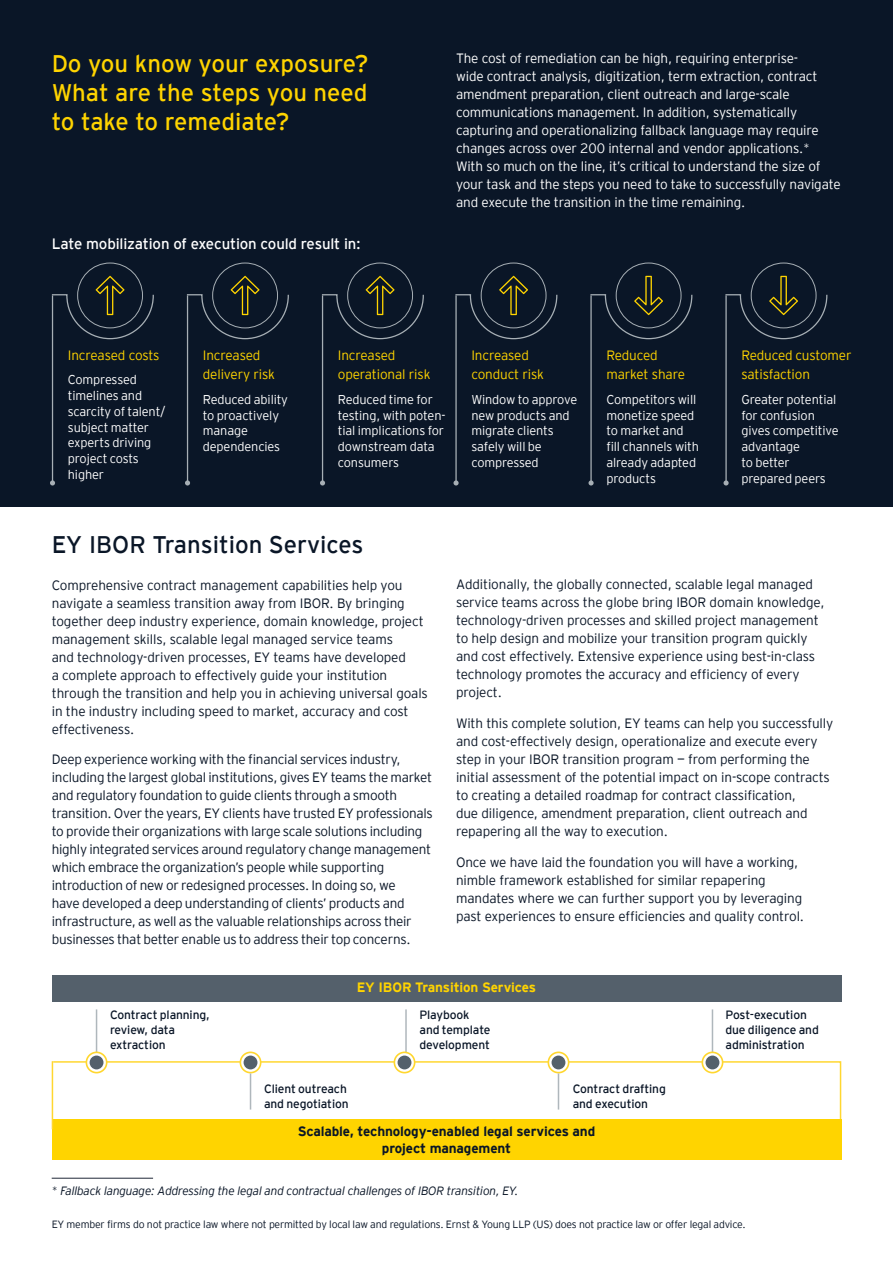
<style>
.page{position:relative;width:893px;height:1263px;background:#fff}
.page>*{position:absolute;margin:0;border:0;box-sizing:border-box;transform-origin:0 0}
.t1{font:24px/28.8px "EY Interstate";color:#ffd400;text-align:justify}
.t2{font:24px "EY Interstate";color:#0a1627}
.t3{font:15px "EY Interstate";letter-spacing:-.01em;color:#fff}
.t4{font:300 13.5px/18px "EY Interstate";letter-spacing:-.01em;color:#0a1627}
.t5{font:300 13.5px/18px "EY Interstate";letter-spacing:-.01em;color:#fff}
.t6{font:300 13.5px/18.8px "EY Interstate";letter-spacing:-.01em;color:#ffd400}
.t7{font:700 13.5px/16.2px "EY Interstate";letter-spacing:-.01em;color:#0a1627;text-align:center}
.t8{font:700 13.5px "EY Interstate";letter-spacing:-.01em;color:#ffd400}
.t9{font:300 12.75px/15.8px "EY Interstate";letter-spacing:-.01em;color:#fff}
.t10{font:12px/15px "EY Interstate";letter-spacing:-.01em;color:#0a1627}
.t11{font:italic 300 12px "EY Interstate";letter-spacing:-.02em;color:#0a1627}
.t12{font:300 10.5px "EY Interstate";letter-spacing:-.02em;color:#0a1627}
.s1{font-style:normal}
</style>
<div class="page">
<div style="left:0;top:0;width:893px;height:507px;background:#0a1627"></div>
<hr style="left:52px;top:1178px;width:101px;height:1px;background:#1f2736">
<svg style="left:51px;top:276px;width:103px;height:64px"></svg>
<hr style="left:52px;top:295px;width:1px;height:188px;background:#a7afb5">
<svg style="left:50px;top:480px;width:5px;height:5px"></svg>
<svg style="left:186px;top:276px;width:103px;height:64px"></svg>
<hr style="left:187px;top:295px;width:1px;height:188px;background:#a7afb5">
<svg style="left:185px;top:480px;width:5px;height:5px"></svg>
<svg style="left:321px;top:276px;width:103px;height:64px"></svg>
<hr style="left:322px;top:295px;width:1px;height:188px;background:#a7afb5">
<svg style="left:320px;top:480px;width:5px;height:5px"></svg>
<svg style="left:455px;top:276px;width:103px;height:64px"></svg>
<hr style="left:455px;top:295px;width:2px;height:188px;background:#a7afb5">
<svg style="left:453px;top:480px;width:6px;height:5px"></svg>
<svg style="left:590px;top:276px;width:103px;height:64px"></svg>
<hr style="left:590px;top:295px;width:2px;height:188px;background:#a7afb5">
<svg style="left:588px;top:480px;width:6px;height:5px"></svg>
<svg style="left:725px;top:276px;width:103px;height:64px"></svg>
<hr style="left:725px;top:295px;width:2px;height:188px;background:#a7afb5">
<svg style="left:723px;top:480px;width:6px;height:5px"></svg>
<svg style="left:53px;top:1060px;width:789px;height:84px"></svg>
<div style="left:52px;top:1119px;width:789px;height:40px;background:#ffd400"></div>
<hr style="left:52px;top:1061px;width:1px;height:68px;background:#ffd730">
<div style="left:52px;top:975px;width:789px;height:27px;background:#54606b"></div>
<div style="left:242px;top:1054px;width:17px;height:17px;background:#54606b;border-radius:50%"></div>
<div style="left:241px;top:1053px;width:19px;height:19px;border:3px solid #fff;border-radius:50%"></div>
<div style="left:240px;top:1051px;width:21px;height:22px;border:2px solid #ffd730;border-radius:50%"></div>
<div style="left:550px;top:1054px;width:17px;height:17px;background:#54606b;border-radius:50%"></div>
<div style="left:549px;top:1053px;width:19px;height:19px;border:3px solid #fff;border-radius:50%"></div>
<div style="left:547px;top:1051px;width:22px;height:22px;border:2px solid #ffd730;border-radius:50%"></div>
<hr style="left:96px;top:1009px;width:1px;height:49px;background:#afb7bc">
<hr style="left:250px;top:1073px;width:1px;height:36px;background:#afb7bc">
<hr style="left:558px;top:1073px;width:1px;height:36px;background:#afb7bc">
<hr style="left:405px;top:1009px;width:2px;height:49px;background:#afb7bc">
<div style="left:396px;top:1054px;width:17px;height:17px;background:#54606b;border-radius:50%"></div>
<div style="left:395px;top:1053px;width:19px;height:19px;border:3px solid #fff;border-radius:50%"></div>
<div style="left:394px;top:1051px;width:21px;height:22px;border:2px solid #ffd730;border-radius:50%"></div>
<hr style="left:712px;top:1009px;width:1px;height:49px;background:#afb7bc">
<div style="left:88px;top:1054px;width:17px;height:17px;background:#54606b;border-radius:50%"></div>
<div style="left:87px;top:1053px;width:19px;height:19px;border:3px solid #fff;border-radius:50%"></div>
<div style="left:86px;top:1051px;width:21px;height:22px;border:2px solid #ffd730;border-radius:50%"></div>
<div style="left:704px;top:1054px;width:17px;height:17px;background:#54606b;border-radius:50%"></div>
<div style="left:703px;top:1053px;width:19px;height:19px;border:3px solid #fff;border-radius:50%"></div>
<div style="left:701px;top:1051px;width:22px;height:22px;border:2px solid #ffd730;border-radius:50%"></div>
<h1 class="t1" style="left:52px;top:48px;width:318px">Do you know your exposure?<br>What are the steps you need to take to remediate?</h1>
<p class="t3" style="left:52px;top:233px;width:311px">Late mobilization of execution could result in:</p>
<p class="t5" style="left:456px;top:49px;width:386px">The cost of remediation can be high, requiring enterprise-<br>wide contract analysis, digitization, term extraction, contract amendment preparation, client outreach and large-scale communications management. In addition, systematically capturing and operationalizing fallback language may require changes across over 200 internal and vendor applications.*<br>With so much on the line, it’s critical to understand the size of your task and the steps you need to take to successfully navigate and execute the transition in the time remaining.</p>
<p class="t6" style="left:68px;top:345px;width:93px">Increased costs</p>
<p class="t9" style="left:68px;top:371px;width:99px">Compressed timelines and scarcity of talent/ subject matter experts driving project costs higher</p>
<p class="t6" style="left:203px;top:345px;width:74px">Increased delivery risk</p>
<p class="t9" style="left:203px;top:391px;width:87px">Reduced ability to proactively manage dependencies</p>
<p class="t6" style="left:338px;top:345px;width:94px">Increased operational risk</p>
<p class="t9" style="left:338px;top:391px;width:109px">Reduced time for testing, with poten&shy;tial implications for downstream data consumers</p>
<p class="t6" style="left:471px;top:345px;width:74px">Increased conduct risk</p>
<p class="t9" style="left:471px;top:391px;width:107px">Window to approve new products and migrate clients safely will be compressed</p>
<p class="t6" style="left:606px;top:345px;width:80px">Reduced market share</p>
<p class="t9" style="left:606px;top:391px;width:94px">Competitors will monetize speed to market and fill channels with already adapted products</p>
<p class="t6" style="left:741px;top:345px;width:112px">Reduced customer satisfaction</p>
<p class="t9" style="left:741px;top:391px;width:99px">Greater potential for confusion gives competitive advantage<br>to better prepared peers</p>
<h1 class="t2" style="left:52px;top:528px;width:313px">EY IBOR Transition Services</h1>
<p class="t4" style="left:52px;top:575px;width:378px">Comprehensive contract management capabilities help you navigate a seamless transition away from IBOR. By bringing together deep industry experience, domain knowledge, project management skills, scalable legal managed service teams<br>and technology-driven processes, EY teams have developed<br>a complete approach to effectively guide your institution through the transition and help you in achieving universal goals in the industry including speed to market, accuracy and cost effectiveness.</p>
<p class="t4" style="left:52px;top:750px;width:383px">Deep experience working with the financial services industry, including the largest global institutions, gives EY teams the market and regulatory foundation to guide clients through a smooth transition. Over the years, EY clients have trusted EY professionals to provide their organizations with large scale solutions including highly integrated services around regulatory change management which embrace the organization’s people while supporting introduction of new or redesigned processes. In doing so, we<br>have developed a deep understanding of clients’ products and infrastructure, as well as the valuable relationships across their businesses that better enable us to address their top concerns.</p>
<p class="t4" style="left:456px;top:575px;width:370px">Additionally, the globally connected, scalable legal managed service teams across the globe bring IBOR domain knowledge, technology-driven processes and skilled project management to help design and mobilize your transition program quickly and cost effectively. Extensive experience using best-in-class technology promotes the accuracy and efficiency of every project.</p>
<p class="t4" style="left:456px;top:714px;width:379px">With this complete solution, EY teams can help you successfully and cost-effectively design, operationalize and execute every step in your IBOR transition program — from performing the initial assessment of the potential impact on in-scope contracts to creating a detailed roadmap for contract classification,<br>due diligence, amendment preparation, client outreach and repapering all the way to execution.</p>
<p class="t4" style="left:456px;top:852px;width:350px">Once we have laid the foundation you will have a working, nimble framework established for similar repapering mandates where we can further support you by leveraging past experiences to ensure efficiencies and quality control.</p>
<p class="t8" style="left:357px;top:977px;width:181px">EY IBOR Transition Services</p>
<p class="t10" style="left:110px;top:1006px;width:101px">Contract planning, review, data extraction</p>
<p class="t10" style="left:419px;top:1006px;width:72px">Playbook and template development</p>
<p class="t10" style="left:264px;top:1080px;width:86px">Client outreach and negotiation</p>
<p class="t10" style="left:573px;top:1080px;width:95px">Contract drafting and execution</p>
<p class="t7" style="left:298px;top:1123px;width:299px">Scalable, technology-enabled legal services and project management</p>
<p class="t11" style="left:52px;top:1182px;width:468px"><span class="s1">*</span> Fallback language: Addressing the legal and contractual challenges of IBOR transition, EY.</p>
<p class="t10" style="left:725px;top:1006px;width:95px">Post-execution due diligence and administration</p>
<p class="t12" style="left:52px;top:1217px;width:695px">EY member firms do not practice law where not permitted by local law and regulations. Ernst &amp; Young LLP (US) does not practice law or offer legal advice.</p>
</div>
